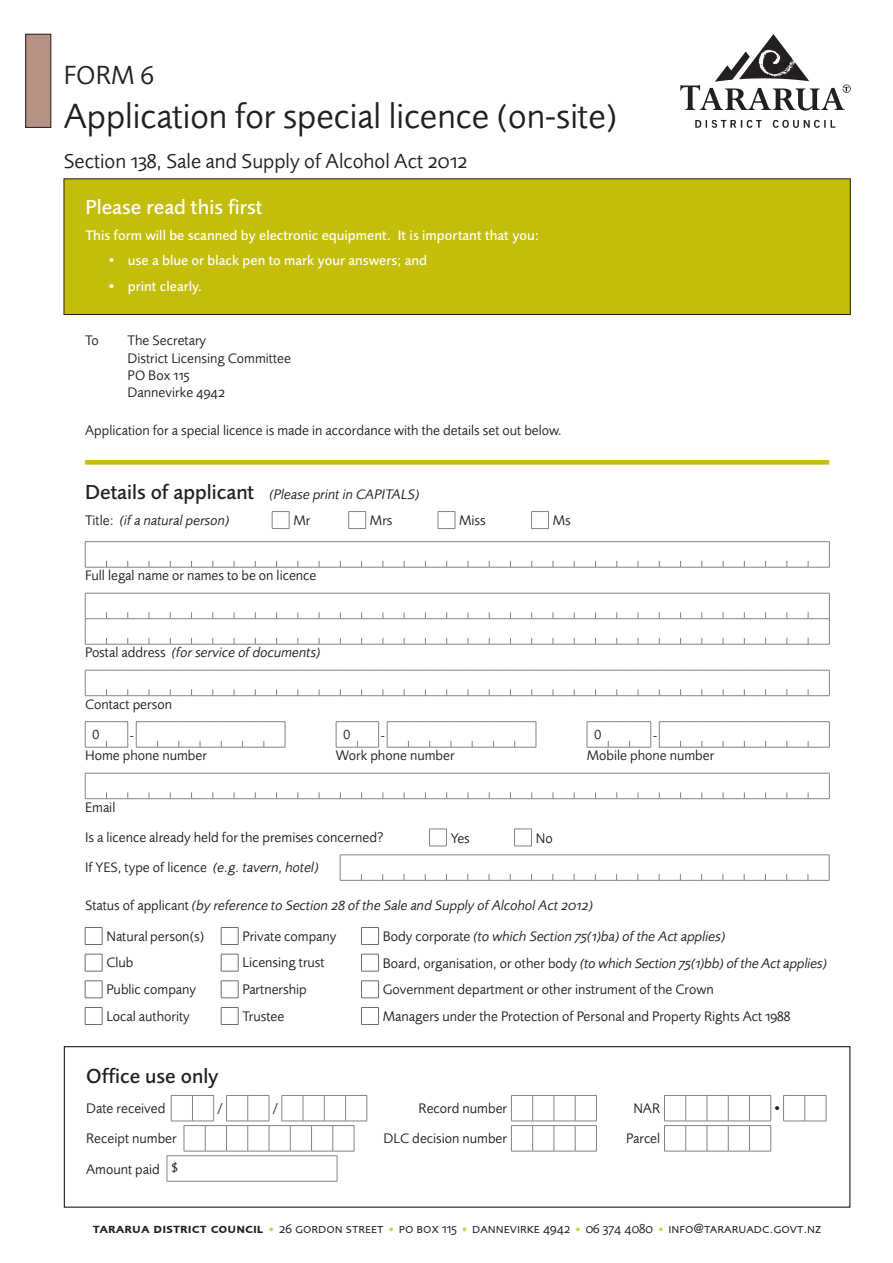
<style>
.page{position:relative;width:893px;height:1263px;background:#fff}
.page>*{position:absolute;margin:0;border:0;box-sizing:border-box;transform-origin:0 0}
.Form_Heading{font:36px "Foundry Sans";color:#231f20}
.Form_Heading-2{font:27px "Foundry Sans";color:#231f20}
.Body_text{font:21px "Foundry Sans";color:#231f20}
.Section_heading{font:500 21px "Foundry Sans";color:#fff}
.t1{font:500 21px "Foundry Sans";color:#231f20}
.Body_text-2{font:14.25px "Foundry Sans";color:#231f20}
.Body_text-3{font:italic 14.25px "Foundry Sans";color:#231f20}
.Green_box_body_text{font:500 14.25px "Foundry Sans";color:#fff}
.Field_label{font:14.25px "Foundry Sans";color:#231f20}
.Field_label-2{font:italic 14.25px "Foundry Sans";color:#231f20}
.Section_heading_with{font:italic 14.25px "Foundry Sans";color:#231f20}
.t2{font:13.5px "Foundry Sans Expert";color:#231f20}
.t3{font:13.5px "Foundry Sans";color:#231f20}
.s1{font-family:"Foundry Sans Expert"}
.s2{font-weight:500;font-style:normal;font-size:21px}
.s3{font-style:normal}
.s4{font-style:italic}
.s5{font-weight:600}
.s6{color:#d5cd60}
</style>
<div class="page">
<div style="left:64px;top:179px;width:786px;height:135px;background:#c4bd09"></div>
<div style="left:64px;top:179px;width:786px;height:136px;border:1px solid #231f20"></div>
<img style="left:680px;top:34px;width:170px;height:94px">
<div style="left:26px;top:34px;width:25px;height:93px;background:#b79284"></div>
<div style="left:26px;top:34px;width:25px;height:94px;border:1px solid #231f20"></div>
<div style="left:85px;top:460px;width:744px;height:5px;background:#c4bd09"></div>
<svg style="left:272px;top:511px;width:277px;height:18px"></svg>
<svg style="left:85px;top:541px;width:745px;height:27px"></svg>
<svg style="left:85px;top:593px;width:745px;height:52px"></svg>
<svg style="left:85px;top:670px;width:745px;height:26px"></svg>
<svg style="left:85px;top:721px;width:745px;height:27px"></svg>
<svg style="left:85px;top:773px;width:745px;height:26px"></svg>
<svg style="left:429px;top:829px;width:103px;height:18px"></svg>
<svg style="left:340px;top:854px;width:490px;height:27px"></svg>
<svg style="left:85px;top:927px;width:294px;height:98px"></svg>
<svg style="left:167px;top:1095px;width:660px;height:86px"></svg>
<hr style="left:167px;top:1181px;width:170px;height:1px;background:#808285">
<div style="left:64px;top:1046px;width:786px;height:162px;border:1px solid #231f20"></div>
<p class="Form_Heading-2" style="left:64px;top:60px;width:92px">FORM 6</p>
<p class="Form_Heading" style="left:64px;top:95px;width:555px">Application for special licence (on-site)</p>
<p class="Body_text" style="left:64px;top:149px;width:405px">Section <span class="s1">138</span>, Sale and Supply of Alcohol Act <span class="s1">2012</span></p>
<p class="Section_heading" style="left:85px;top:195px;width:179px">Please read this first</p>
<p class="Green_box_body_text" style="left:85px;top:227px;width:455px">This form will be scanned by electronic equipment. It is important that you:</p>
<p class="Green_box_body_text" style="left:107px;top:252px;width:322px">• use a blue or black pen to mark your answers; and</p>
<p class="Green_box_body_text" style="left:107px;top:278px;width:97px">• print clearly.</p>
<p class="Body_text-2" style="left:85px;top:332px;width:15px">To</p>
<p class="Body_text-2" style="left:128px;top:332px;width:80px">The Secretary</p>
<p class="Body_text-2" style="left:128px;top:349px;width:165px">District Licensing Committee</p>
<p class="Body_text-2" style="left:128px;top:367px;width:63px">PO Box <span class="s1">115</span></p>
<p class="Body_text-2" style="left:128px;top:384px;width:99px">Dannevirke <span class="s1">4942</span></p>
<p class="Body_text-2" style="left:85px;top:422px;width:478px">Application for a special licence is made in accordance with the details set out below.</p>
<p class="Section_heading_with" style="left:85px;top:485px;width:336px"><span class="s2">Details of applicant</span> (Please print in CAPITALS)</p>
<p class="Field_label-2" style="left:85px;top:512px;width:146px"><span class="s3">Title:</span> (if a natural person)</p>
<p class="Field_label" style="left:293px;top:512px;width:18px">Mr</p>
<p class="Field_label" style="left:370px;top:512px;width:24px">Mrs</p>
<p class="Field_label" style="left:459px;top:512px;width:28px">Miss</p>
<p class="Field_label" style="left:553px;top:512px;width:19px">Ms</p>
<p class="Field_label" style="left:85px;top:567px;width:233px">Full legal name or names to be on licence</p>
<p class="Field_label-2" style="left:85px;top:644px;width:237px"><span class="s3">Postal address</span> (for service of documents)</p>
<p class="Field_label" style="left:85px;top:696px;width:89px">Contact person</p>
<p class="t3" style="left:93px;top:727px;width:8px">0</p>
<p class="t3" style="left:130px;top:728px;width:6px">-</p>
<p class="t3" style="left:343px;top:727px;width:8px">0</p>
<p class="t3" style="left:381px;top:728px;width:6px">-</p>
<p class="t3" style="left:594px;top:727px;width:8px">0</p>
<p class="t3" style="left:653px;top:728px;width:6px">-</p>
<p class="Field_label" style="left:85px;top:747px;width:124px">Home phone number</p>
<p class="Field_label" style="left:336px;top:747px;width:120px">Work phone number</p>
<p class="Field_label" style="left:587px;top:747px;width:129px">Mobile phone number</p>
<p class="Field_label" style="left:85px;top:799px;width:32px">Email</p>
<p class="Body_text-2" style="left:85px;top:829px;width:300px">Is a licence already held for the premises concerned?</p>
<p class="Body_text-2" style="left:451px;top:829px;width:21px">Yes</p>
<p class="Body_text-2" style="left:536px;top:829px;width:18px">No</p>
<p class="Body_text-2" style="left:85px;top:859px;width:235px">If YES, type of licence <span class="s4">(e.g. tavern, hotel)</span></p>
<p class="Body_text-3" style="left:85px;top:897px;width:510px"><span class="s3">Status of applicant</span> (by reference to Section <span class="s1">28</span> of the Sale and Supply of Alcohol Act <span class="s1">2012</span>)</p>
<p class="Body_text-2" style="left:106px;top:928px;width:99px">Natural person(s)</p>
<p class="Body_text-2" style="left:242px;top:928px;width:96px">Private company</p>
<p class="Body_text-3" style="left:383px;top:928px;width:344px"><span class="s3">Body corporate</span> (to which Section <span class="s1">75(1)</span>ba) of the Act applies)</p>
<p class="Body_text-2" style="left:106px;top:954px;width:29px">Club</p>
<p class="Body_text-2" style="left:242px;top:954px;width:84px">Licensing trust</p>
<p class="Body_text-3" style="left:383px;top:955px;width:446px"><span class="s3">Board, organisation, or other body</span> (to which Section <span class="s1">75(1)</span>bb) of the Act applies)</p>
<p class="Body_text-2" style="left:106px;top:981px;width:91px">Public company</p>
<p class="Body_text-2" style="left:242px;top:981px;width:66px">Partnership</p>
<p class="Body_text-2" style="left:383px;top:981px;width:333px">Government department or other instrument of the Crown</p>
<p class="Body_text-2" style="left:106px;top:1008px;width:85px">Local authority</p>
<p class="Body_text-2" style="left:242px;top:1008px;width:43px">Trustee</p>
<p class="Body_text-2" style="left:383px;top:1008px;width:409px">Managers under the Protection of Personal and Property Rights Act <span class="s1">1988</span></p>
<p class="t1" style="left:86px;top:1063px;width:134px">Office use only</p>
<p class="Body_text-2" style="left:86px;top:1100px;width:81px">Date received</p>
<p class="t3" style="left:217px;top:1100px;width:7px">/</p>
<p class="t3" style="left:272px;top:1100px;width:7px">/</p>
<p class="Body_text-2" style="left:419px;top:1100px;width:90px">Record number</p>
<p class="Body_text-2" style="left:633px;top:1100px;width:28px">NAR</p>
<p class="Body_text-2" style="left:772px;top:1100px;width:11px">•</p>
<p class="Body_text-2" style="left:86px;top:1130px;width:92px">Receipt number</p>
<p class="Body_text-2" style="left:383px;top:1130px;width:125px">DLC decision number</p>
<p class="Body_text-2" style="left:626px;top:1130px;width:36px">Parcel</p>
<p class="Body_text-2" style="left:86px;top:1160px;width:75px">Amount paid</p>
<p class="Body_text-2" style="left:171px;top:1160px;width:9px">$</p>
<p class="t2" style="left:93px;top:1221px;width:730px"><span class="s5">tararua district council</span> <span class="s6">•</span> 26 gordon street <span class="s6">•</span> po box 115 <span class="s6">•</span> dannevirke 4942 <span class="s6">•</span> 06 374 4080 <span class="s6">•</span> info@tararuadc.govt.nz</p>
</div>
